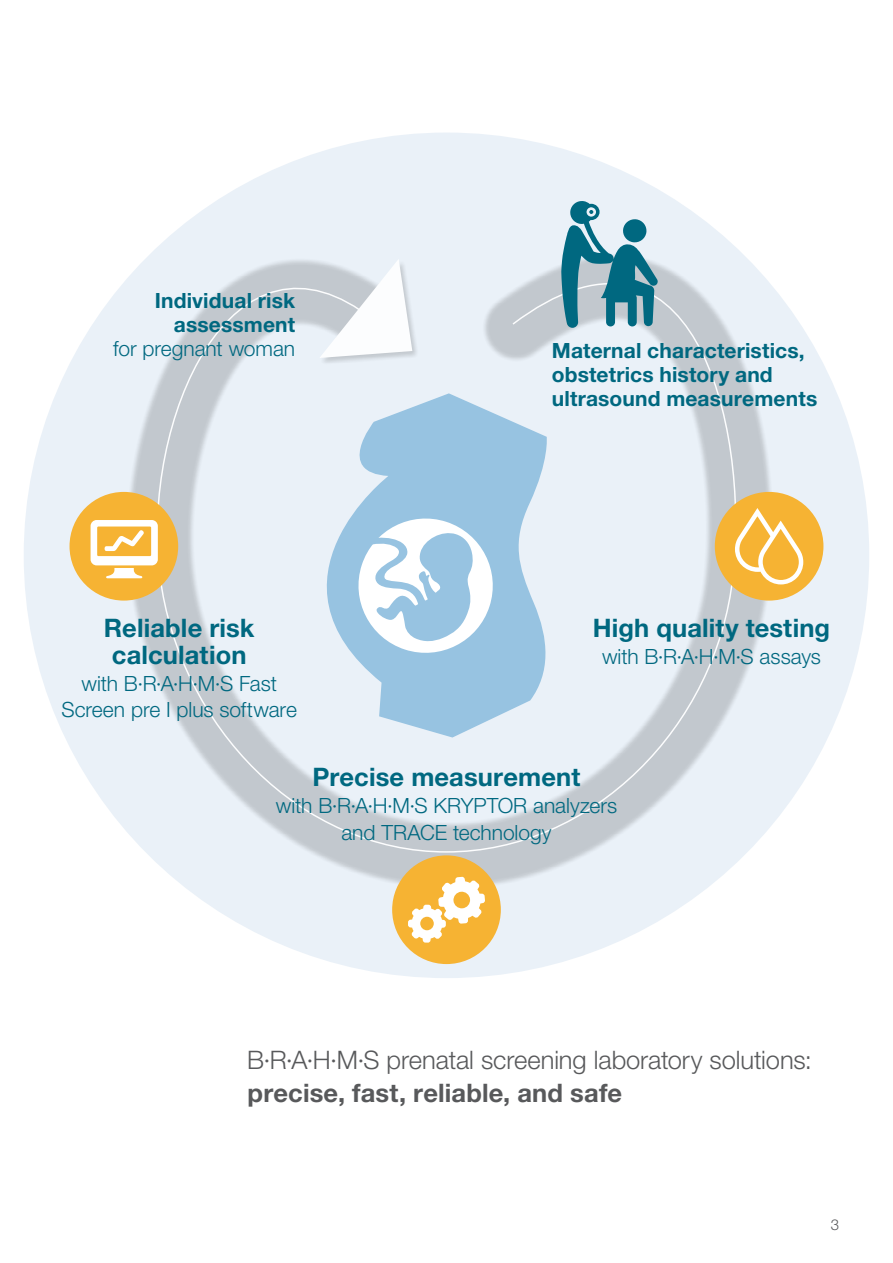
<style>
.page{position:relative;width:893px;height:1263px;background:#fff}
.page>*{position:absolute;margin:0;border:0;box-sizing:border-box;transform-origin:0 0}
.t1{font:700 25.5px/27px "Helvetica Neue LTW1 G";letter-spacing:.005em;color:#006880;text-align:center}
.t2{font:300 25.5px "Helvetica Neue LTW1 G";letter-spacing:-.005em;color:#58595b}
.t3{font:700 25.5px "Helvetica Neue LTW1 G";letter-spacing:.005em;color:#58595b}
.t4{font:300 21px/27px "Helvetica Neue LTW1 G";color:#006880;text-align:center}
.t5{font:700 21px/24px "Helvetica Neue LTW1 G";letter-spacing:.005em;color:#006880;text-align:right}
.t6{font:300 15px "Helvetica Neue LTW1 G";color:#58595b}
</style>
<div class="page">
<div style="left:24px;top:133px;width:845px;height:845px;background:#e7eff7;border-radius:50%"></div>
<div style="left:125px;top:252px;width:649px;height:639px;background:#000;opacity:.2"></div>
<svg style="left:139px;top:189px;width:611px;height:664px"></svg>
<svg style="left:319px;top:259px;width:93px;height:99px"></svg>
<div style="left:392px;top:855px;width:109px;height:109px;background:#f6b333;border-radius:50%"></div>
<svg style="left:408px;top:877px;width:77px;height:66px"></svg>
<div style="left:715px;top:492px;width:108px;height:109px;background:#f6b333;border-radius:50%"></div>
<svg style="left:733px;top:504px;width:72px;height:81px"></svg>
<div style="left:70px;top:492px;width:108px;height:109px;background:#f6b333;border-radius:50%"></div>
<svg style="left:323px;top:393px;width:226px;height:344px;fill:#97c3e1"></svg>
<svg style="left:91px;top:520px;width:67px;height:58px"></svg>
<svg style="left:561px;top:200px;width:97px;height:128px"></svg>
<svg style="left:356px;top:516px;width:139px;height:139px;background:#c1dbed"></svg>
<p class="t5" style="left:155px;top:288px;width:142px">Individual risk assessment</p>
<p class="t4" style="left:113px;top:334px;width:183px">for pregnant woman</p>
<p class="t1" style="left:104px;top:614px;width:152px">Reliable risk calculation</p>
<p class="t4" style="left:62px;top:671px;width:237px;line-height:25.5px">with B·R·A·H·M·S Fast<br>Screen pre I plus software</p>
<p class="t5" style="left:552px;top:339px;width:267px;text-align:left">Maternal characteristics, obstetrics history and ultrasound measurements</p>
<p class="t1" style="left:593px;top:614px;width:239px">High quality testing</p>
<p class="t4" style="left:602px;top:643px;width:220px">with B·R·A·H·M·S assays</p>
<p class="t1" style="left:313px;top:763px;width:269px">Precise measurement</p>
<p class="t4" style="left:276px;top:792px;width:343px">with B·R·A·H·M·S KRYPTOR analyzers and TRACE technology</p>
<p class="t2" style="left:247px;top:1044px;width:566px">B·R·A·H·M·S prenatal screening laboratory solutions:</p>
<p class="t3" style="left:248px;top:1077px;width:376px">precise, fast, reliable, and safe</p>
<p class="t6" style="left:831px;top:1215px;width:10px">3</p>
</div>
